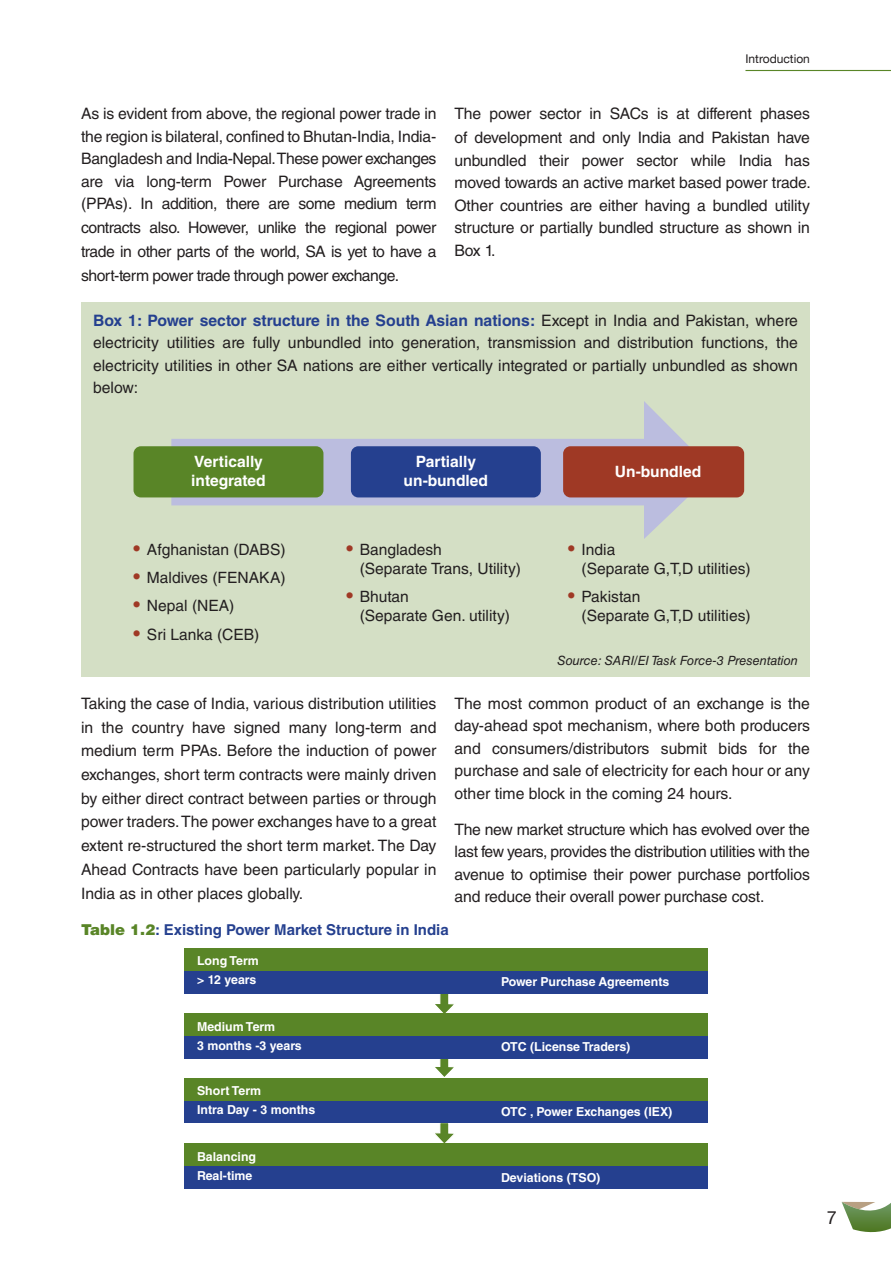
<style>
.page{position:relative;width:891px;height:1269px;background:#fff}
.page>*{position:absolute;margin:0;border:0;box-sizing:border-box;transform-origin:0 0}
.t1{font:18px "Helvetica Neue LT";color:#231f20}
.t2{font:15.75px/22.5px "Helvetica LT Std";letter-spacing:-.01em;color:#231f20;text-align:justify}
.t3{font:15.6px/18.8px "Helvetica LT Std";color:#231f20}
.t4{font:700 15.6px/18.8px "Helvetica LT Std";color:#fff}
.t5{font:700 15px "Helvetica LT Std";color:#25408f}
.t6{font:italic 12.75px "Helvetica LT Std";color:#231f20}
.t7{font:700 12.3px/18.9px "Helvetica LT Std";color:#fff}
.t8{font:12px "Helvetica Neue LT";color:#231f20}
.s1{font-weight:700;color:#25408f}
.s2{font-weight:700;font-size:18.6px;color:#9f3925}
.s3{font-weight:900;color:#598527}
</style>
<div class="page">
<hr style="left:746px;top:70px;width:145px;height:1px;background:#598527">
<svg style="left:842px;top:1202px;width:49px;height:31px"></svg>
<svg style="left:431px;top:993px;width:27px;height:21px"></svg>
<svg style="left:431px;top:1058px;width:27px;height:19px"></svg>
<svg style="left:435px;top:1123px;width:19px;height:20px"></svg>
<div style="left:184px;top:971px;width:523px;height:22px;background:#25408f"></div>
<div style="left:184px;top:948px;width:523px;height:23px;background:#598527"></div>
<div style="left:184px;top:1036px;width:523px;height:22px;background:#25408f"></div>
<div style="left:184px;top:1014px;width:523px;height:22px;background:#598527"></div>
<div style="left:184px;top:1100px;width:523px;height:23px;background:#25408f"></div>
<div style="left:184px;top:1078px;width:523px;height:22px;background:#598527"></div>
<div style="left:184px;top:1166px;width:523px;height:22px;background:#25408f"></div>
<div style="left:184px;top:1143px;width:523px;height:23px;background:#598527"></div>
<div style="left:81px;top:303px;width:729px;height:374px;background:#d4dfc5"></div>
<svg style="left:171px;top:401px;width:543px;height:138px"></svg>
<div style="left:563px;top:446px;width:181px;height:51px;background:#9f3925;border-radius:7px"></div>
<div style="left:351px;top:446px;width:190px;height:51px;background:#25408f;border-radius:7px"></div>
<div style="left:134px;top:446px;width:189px;height:51px;background:#598527;border-radius:7px"></div>
<p class="t2" style="left:81px;top:102px;width:357px">As is evident from above, the regional power trade in the region is bilateral, confined to Bhutan-India, India-Bangladesh and India-Nepal. These power exchanges are via long-term Power Purchase Agreements (PPAs). In addition, there are some medium term</p>
<p class="t2" style="left:81px;top:216px;width:357px;line-height:24px">contracts also. However, unlike the regional power trade in other parts of the world, SA is yet to have a short-term power trade through power exchange.</p>
<p class="t8" style="left:746px;top:52px;width:66px">Introduction</p>
<p class="t2" style="left:454px;top:102px;width:357px;line-height:24px">The power sector in SACs is at different phases of development and only India and Pakistan have</p>
<p class="t2" style="left:454px;top:149px;width:358px">unbundled their power sector while India has moved towards an active market based power trade.<br>Other countries are either having a bundled utility structure or partially bundled structure as shown in Box 1.</p>
<p class="t2" style="left:93px;top:309px;width:707px"><span class="s1">Box 1: Power sector structure in the South Asian nations:</span> Except in India and Pakistan, where electricity utilities are fully unbundled into generation, transmission and distribution functions, the electricity utilities in other SA nations are either vertically integrated or partially unbundled as shown below:</p>
<p class="t4" style="left:191px;top:452px;width:76px">Vertically integrated</p>
<p class="t4" style="left:404px;top:452px;width:86px;text-align:center">Partially un-bundled</p>
<p class="t4" style="left:615px;top:461px;width:88px">Un-bundled</p>
<p class="t3" style="left:134px;top:540px;width:153px"><span class="s2">•</span> Afghanistan (DABS)</p>
<p class="t3" style="left:134px;top:568px;width:154px"><span class="s2">•</span> Maldives (FENAKA)</p>
<p class="t3" style="left:134px;top:597px;width:102px"><span class="s2">•</span> Nepal (NEA)</p>
<p class="t3" style="left:134px;top:625px;width:127px"><span class="s2">•</span> Sri Lanka (CEB)</p>
<p class="t3" style="left:360px;top:540px;width:163px;text-indent:-13px"><span class="s2">•</span> Bangladesh<br>(Separate Trans, Utility)</p>
<p class="t3" style="left:360px;top:587px;width:152px;text-indent:-13px"><span class="s2">•</span> Bhutan<br>(Separate Gen. utility)</p>
<p class="t3" style="left:582px;top:540px;width:171px;text-indent:-13px"><span class="s2">•</span> India<br>(Separate G,T,D utilities)</p>
<p class="t3" style="left:582px;top:587px;width:171px;text-indent:-13px"><span class="s2">•</span> Pakistan<br>(Separate G,T,D utilities)</p>
<p class="t6" style="left:557px;top:653px;width:242px">Source: SARI/EI Task Force-3 Presentation</p>
<p class="t2" style="left:81px;top:691px;width:357px;line-height:23.7px">Taking the case of India, various distribution utilities in the country have signed many long-term and medium term PPAs. Before the induction of power exchanges, short term contracts were mainly driven by either direct contract between parties or through power traders. The power exchanges have to a great extent re-structured the short term market. The Day Ahead Contracts have been particularly popular in India as in other places globally.</p>
<p class="t2" style="left:454px;top:692px;width:357px">The most common product of an exchange is the day-ahead spot mechanism, where both producers and consumers/distributors submit bids for the purchase and sale of electricity for each hour or any other time block in the coming 24 hours.</p>
<p class="t2" style="left:454px;top:818px;width:357px">The new market structure which has evolved over the last few years, provides the distribution utilities with the avenue to optimise their power purchase portfolios and reduce their overall power purchase cost.</p>
<p class="t5" style="left:81px;top:920px;width:369px"><span class="s3">Table 1.2</span>: Existing Power Market Structure in India</p>
<p class="t7" style="left:197px;top:951px;width:63px">Long Term &gt; 12 years</p>
<p class="t7" style="left:197px;top:1017px;width:106px">Medium Term<br>3 months -3 years</p>
<p class="t7" style="left:197px;top:1081px;width:120px">Short Term<br>Intra Day - 3 months</p>
<p class="t7" style="left:197px;top:1147px;width:61px">Balancing<br>Real-time</p>
<p class="t7" style="left:501px;top:972px;width:170px">Power Purchase Agreements</p>
<p class="t7" style="left:501px;top:1037px;width:131px">OTC (License Traders)</p>
<p class="t7" style="left:501px;top:1102px;width:173px">OTC , Power Exchanges (IEX)</p>
<p class="t7" style="left:501px;top:1168px;width:101px">Deviations (TSO)</p>
<p class="t1" style="left:827px;top:1207px;width:12px">7</p>
</div>
